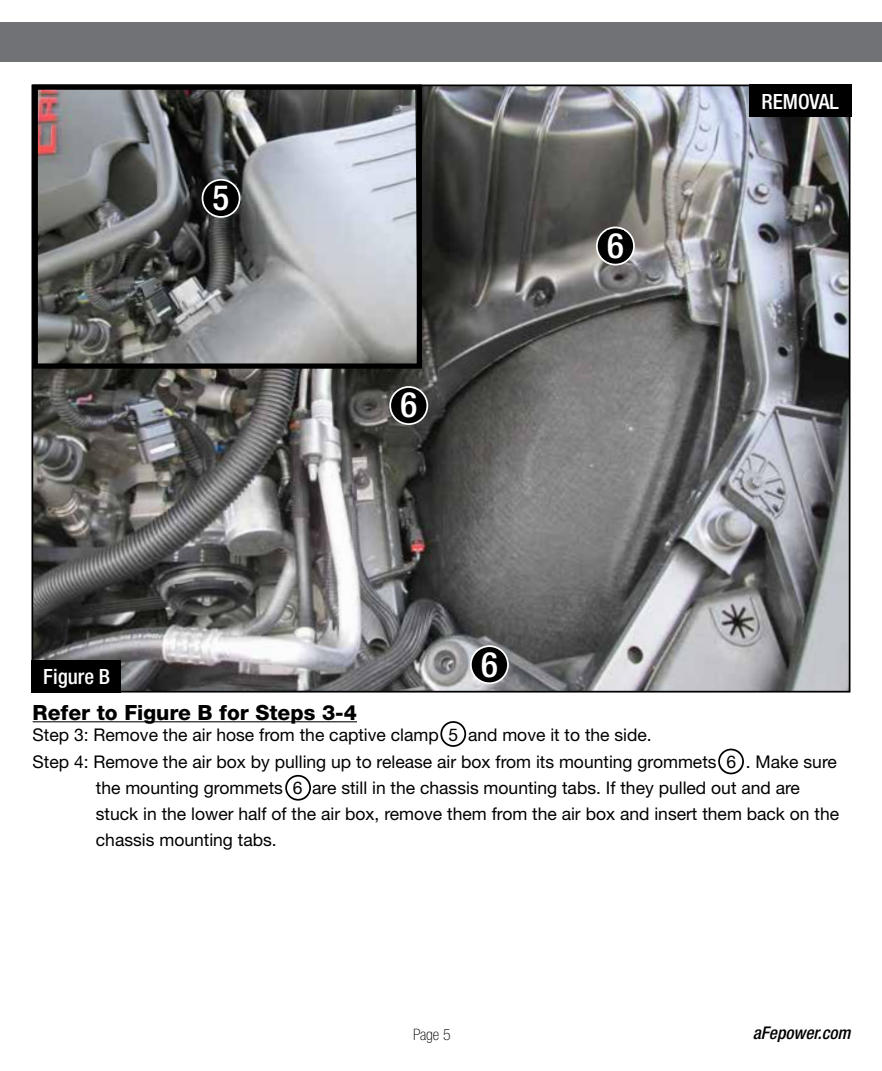
<style>
.page{position:relative;width:882px;height:1071px;background:#fff}
.page>*{position:absolute;margin:0;border:0;box-sizing:border-box;transform-origin:0 0}
.t1{font:500 condensed 35px "Helvetica Neue";color:#fff}
.t2{font:800 21px "Helvetica Neue";color:#000}
.t3{font:500 condensed 21px "Helvetica Neue";color:#fff}
.t4{font:17.5px "Helvetica Neue";color:#000}
.t5{font:italic 500 condensed 17.5px "Helvetica Neue";color:#000}
.t6{font:100 condensed 15.75px "Helvetica Neue";color:#000}
</style>
<div class="page">
<img style="left:35px;top:88px;width:812px;height:602px">
<img style="left:39px;top:91px;width:377px;height:272px">
<div style="left:33px;top:85px;width:389px;height:284px;border:5px solid #000"></div>
<div style="left:0;top:23px;width:882px;height:39px;background:#717275"></div>
<hr style="left:33px;top:721px;width:324px;height:1px;background:#000">
<div style="left:749px;top:84px;width:103px;height:33px;background:#000"></div>
<div style="left:440px;top:721px;width:26px;height:26px;border:2px solid #000;border-radius:50%"></div>
<div style="left:285px;top:775px;width:26px;height:26px;border:2px solid #000;border-radius:50%"></div>
<svg style="left:597px;top:227px;width:37px;height:38px"></svg>
<div style="left:596px;top:227px;width:39px;height:38px;border:2px solid #fff;border-radius:50%"></div>
<div style="left:607px;top:230px;width:17px;height:28px;background:#000"></div>
<div style="left:202px;top:180px;width:38px;height:37px;background:#000;border-radius:50%"></div>
<div style="left:202px;top:179px;width:38px;height:39px;border:2px solid #fff;border-radius:50%"></div>
<div style="left:213px;top:183px;width:16px;height:27px;background:#000"></div>
<svg style="left:390px;top:387px;width:37px;height:37px"></svg>
<div style="left:389px;top:386px;width:39px;height:39px;border:2px solid #fff;border-radius:50%"></div>
<div style="left:400px;top:390px;width:17px;height:28px;background:#000"></div>
<svg style="left:471px;top:646px;width:37px;height:37px"></svg>
<div style="left:470px;top:645px;width:39px;height:39px;border:2px solid #fff;border-radius:50%"></div>
<div style="left:481px;top:649px;width:17px;height:28px;background:#000"></div>
<div style="left:718px;top:749px;width:26px;height:25px;border:2px solid #000;border-radius:50%"></div>
<div style="left:32px;top:660px;width:89px;height:33px;background:#000"></div>
<h1 class="t1" style="left:213px;top:177px;width:18px">5</h1>
<p class="t3" style="left:43px;top:664px;width:68px">Figure B</p>
<h1 class="t1" style="left:400px;top:384px;width:18px">6</h1>
<h1 class="t1" style="left:481px;top:643px;width:18px">6</h1>
<h1 class="t1" style="left:607px;top:225px;width:18px">6</h1>
<p class="t3" style="left:762px;top:89px;width:79px">REMOVAL</p>
<p class="t2" style="left:33px;top:700px;width:326px">Refer to Figure B for Steps 3-4</p>
<p class="t4" style="left:33px;top:725px;width:621px">Step 3: Remove the air hose from the captive clamp 5 and move it to the side.</p>
<p class="t4" style="left:33px;top:751px;width:806px">Step 4: Remove the air box by pulling up to release air box from its mounting grommets 6 . Make sure</p>
<p class="t4" style="left:96px;top:777px;width:706px">the mounting grommets 6 are still in the chassis mounting tabs. If they pulled out and are</p>
<p class="t4" style="left:96px;top:803px;width:745px">stuck in the lower half of the air box, remove them from the air box and insert them back on the</p>
<p class="t4" style="left:96px;top:830px;width:182px">chassis mounting tabs.</p>
<p class="t6" style="left:413px;top:1025px;width:39px">Page 5</p>
<p class="t5" style="left:753px;top:1023px;width:99px">aFepower.com</p>
</div>
